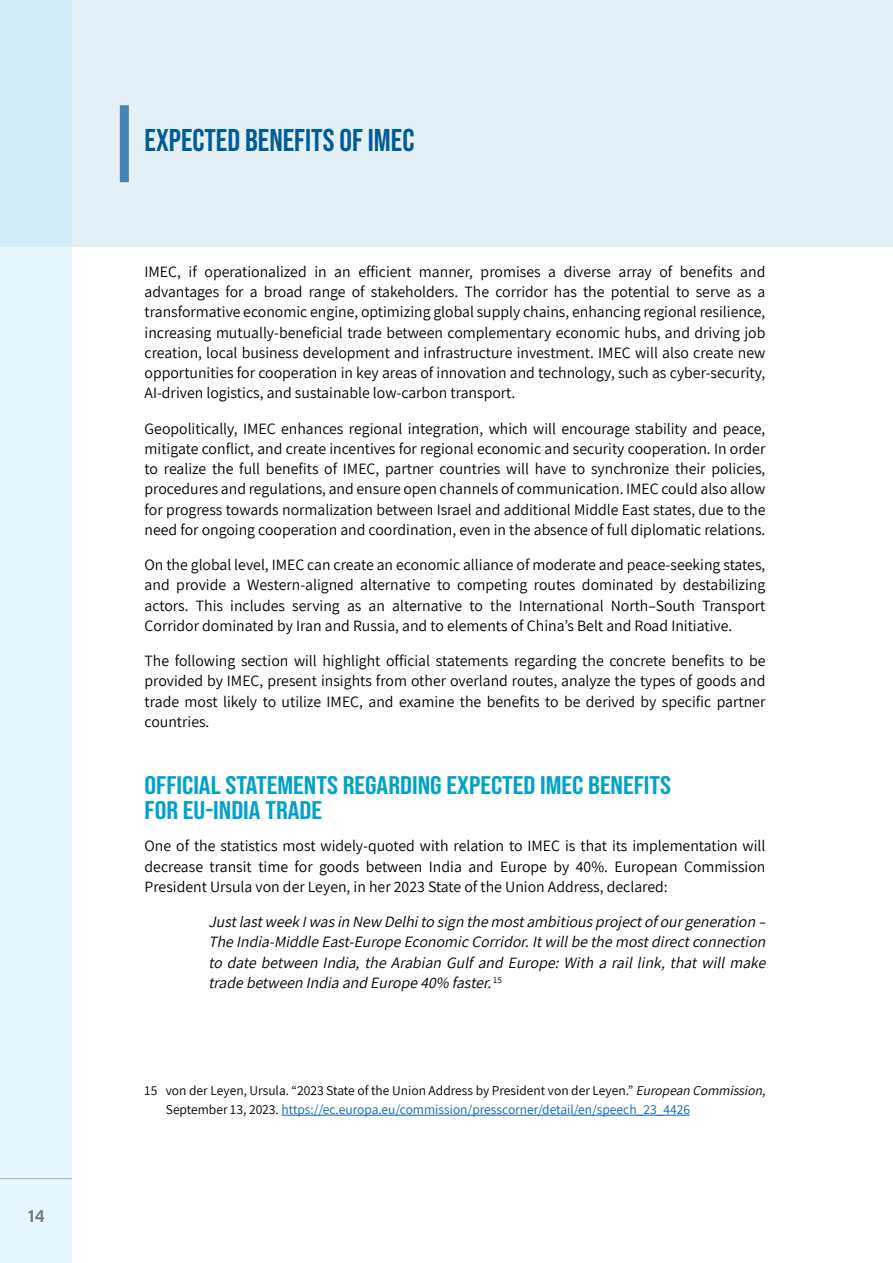
<style>
.page{position:relative;width:893px;height:1263px;background:#fff}
.page>*{position:absolute;margin:0;border:0;box-sizing:border-box;transform-origin:0 0}
.t1{font:31.5px "Bebas Neue";color:#005c97}
.t2{font:25.5px/25.5px "Bebas Neue";color:#00a2cb;scale:1.15 1}
.t3{font:18px "Acumin Variable Concept";color:#77787b}
.t4{font:15.75px/20.2px "Assistant";color:#000;text-align:justify}
.t5{font:italic 15.75px/20.2px "Assistant";color:#000;text-align:justify}
.t6{font:13.5px/19.5px "Assistant";color:#000}
.s1{font-style:italic}
.s2{color:#0563c1}
</style>
<div class="page">
<div style="left:0;top:0;width:72px;height:1263px;background:#e6f6fd"></div>
<hr style="left:0;top:1178px;width:72px;height:1px;background:#a2aac6">
<div style="left:0;top:0;width:893px;height:247px;background:linear-gradient(to right,#deeff7,#e5f2f7)"></div>
<div style="left:120px;top:105px;width:9px;height:77px;background:#4881b4"></div>
<hr style="left:282px;top:1115px;width:408px;height:1px;background:#0563c1">
<p class="t3" style="left:28px;top:1203px;width:19px">14</p>
<h1 class="t1" style="left:145px;top:122px;width:271px">EXPECTED BENEFITS OF IMEC</h1>
<p class="t4" style="left:145px;top:261px;width:622px">IMEC, if operationalized in an efficient manner, promises a diverse array of benefits and advantages for a broad range of stakeholders. The corridor has the potential to serve as a transformative economic engine, optimizing global supply chains, enhancing regional resilience, increasing mutually-beneficial trade between complementary economic hubs, and driving job creation, local business development and infrastructure investment. IMEC will also create new opportunities for cooperation in key areas of innovation and technology, such as cyber-security, AI-driven logistics, and sustainable low-carbon transport.</p>
<p class="t4" style="left:145px;top:417px;width:622px">Geopolitically, IMEC enhances regional integration, which will encourage stability and peace, mitigate conflict, and create incentives for regional economic and security cooperation. In order to realize the full benefits of IMEC, partner countries will have to synchronize their policies, procedures and regulations, and ensure open channels of communication. IMEC could also allow for progress towards normalization between Israel and additional Middle East states, due to the need for ongoing cooperation and coordination, even in the absence of full diplomatic relations.</p>
<p class="t4" style="left:145px;top:554px;width:622px">On the global level, IMEC can create an economic alliance of moderate and peace-seeking states, and provide a Western-aligned alternative to competing routes dominated by destabilizing actors. This includes serving as an alternative to the International North–South Transport Corridor dominated by Iran and Russia, and to elements of China’s Belt and Road Initiative.</p>
<p class="t4" style="left:145px;top:650px;width:622px">The following section will highlight official statements regarding the concrete benefits to be provided by IMEC, present insights from other overland routes, analyze the types of goods and trade most likely to utilize IMEC, and examine the benefits to be derived by specific partner countries.</p>
<h2 class="t2" style="left:145px;top:772px;width:459px">OFFICIAL STATEMENTS REGARDING EXPECTED IMEC BENEFITS<br>FOR EU-INDIA TRADE</h2>
<p class="t4" style="left:145px;top:835px;width:622px">One of the statistics most widely-quoted with relation to IMEC is that its implementation will decrease transit time for goods between India and Europe by 40%. European Commission President Ursula von der Leyen, in her 2023 State of the Union Address, declared:</p>
<p class="t5" style="left:208px;top:911px;width:562px">Justlastweek Iwasin New Delhito sign the mostambitiousprojectofourgeneration - The India-Middle East-Europe EconomicCorridor.Itwillbe the mostdirectconnection to date between India, the Arabian Gulf and Europe: With a rail link, that will make trade between India and Europe 40% faster.<sup>1</sup> <sup>5</sup></p>
<p class="t6" style="left:166px;top:1080px;width:601px;text-indent:-21px">15 von der Leyen, Ursula. “2023 State of the Union Address by President von der Leyen.” <span class="s1">European Commission</span>,<br>September 13, 2023. <span class="s2">https://ec.europa.eu/commission/presscorner/detail/en/speech_23_4426</span></p>
</div>
